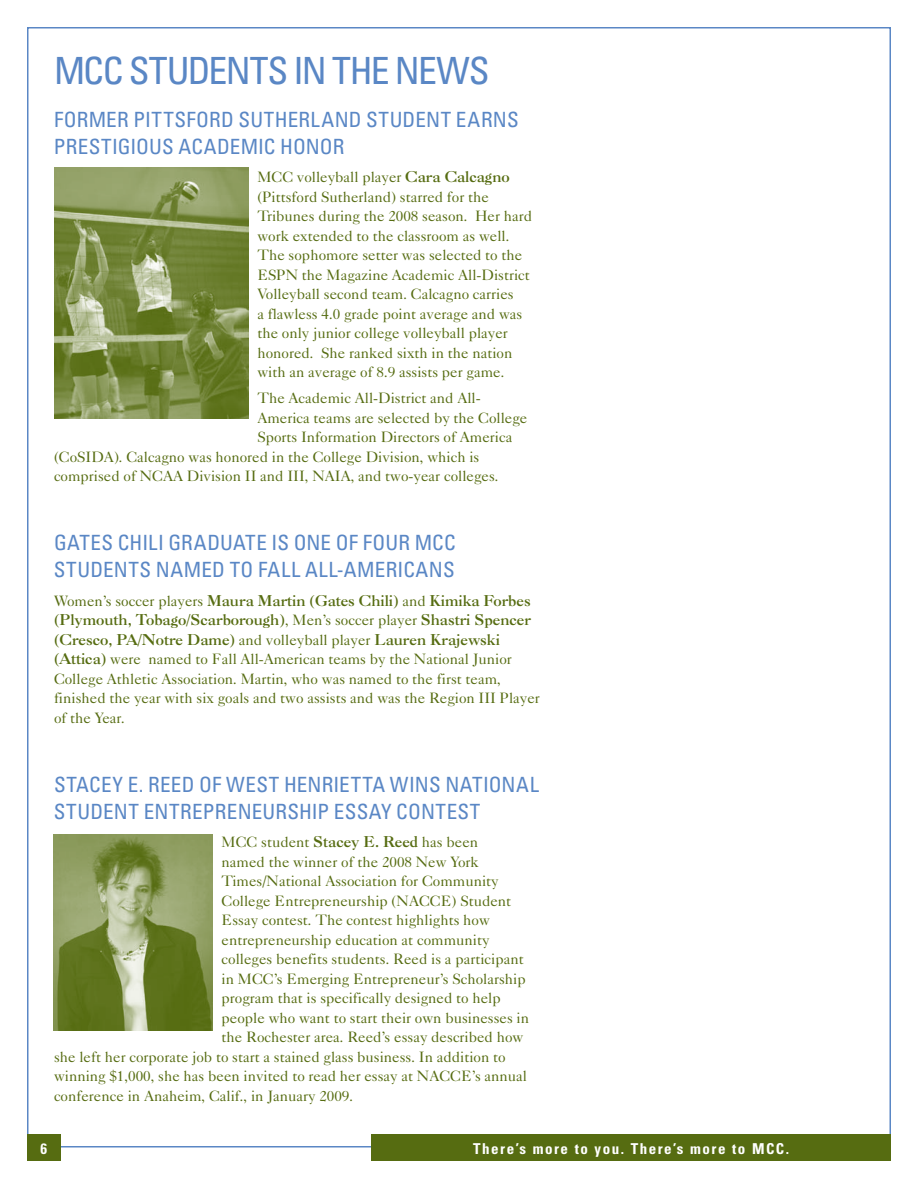
<style>
.page{position:relative;width:918px;height:1188px;background:#fff}
.page>*{position:absolute;margin:0;border:0;box-sizing:border-box;transform-origin:0 0}
.t1{font:condensed 37.5px "Univers";letter-spacing:-.035em;color:#5a87c5}
.t2{font:condensed 21px/27px "Univers";letter-spacing:.015em;color:#5a87c5}
.t3{font:15px/19.5px "Caslon Five Forty";color:#566c11}
.t4{font:700 15px/19.5px "Caslon BT";color:#566c11;text-align:justify}
.t5{font:700 condensed 15px "Univers";letter-spacing:.1em;color:#fff}
.s1{font-family:"Caslon BT";font-weight:700}
.s2{font-family:"Caslon Five Forty";font-weight:400}
</style>
<div class="page">
<div style="left:27px;top:1134px;width:34px;height:27px;background:#566c11"></div>
<div style="left:371px;top:1134px;width:520px;height:27px;background:#566c11"></div>
<img style="left:54px;top:168px;width:194px;height:250px">
<img style="left:54px;top:834px;width:159px;height:196px">
<h1 class="t1" style="left:54px;top:47px;width:437px">MCC STUDENTS IN THE NEWS</h1>
<h2 class="t2" style="left:54px;top:105px;width:466px">FORMER PITTSFORD SUTHERLAND STUDENT EARNS<br>PRESTIGIOUS ACADEMIC HONOR</h2>
<p class="t3" style="left:257px;top:167px;width:276px">MCC volleyball player <span class="s1">Cara Calcagno </span>(Pittsford Sutherland) starred for the Tribunes during the 2008 season. Her hard work extended to the classroom as well.<br>The sophomore setter was selected to the ESPN the Magazine Academic All-District Volleyball second team. Calcagno carries<br>a flawless 4.0 grade point average and was the only junior college volleyball player honored. She ranked sixth in the nation with an average of 8.9 assists per game.</p>
<p class="t3" style="left:257px;top:388px;width:225px">The Academic All-District and All-</p>
<p class="t3" style="left:257px;top:408px;width:271px">America teams are selected by the College</p>
<p class="t3" style="left:257px;top:427px;width:256px">Sports Information Directors of America</p>
<p class="t3" style="left:54px;top:447px;width:427px">(CoSIDA). Calcagno was honored in the College Division, which is</p>
<p class="t3" style="left:54px;top:466px;width:446px">comprised of NCAA Division II and III, NAIA, and two-year colleges.</p>
<h2 class="t2" style="left:54px;top:529px;width:403px">GATES CHILI GRADUATE IS ONE OF FOUR MCC<br>STUDENTS NAMED TO FALL ALL-AMERICANS</h2>
<p class="t4" style="left:54px;top:590px;width:478px"><span class="s2">Women’s soccer players</span> Maura Martin (Gates Chili) <span class="s2">and</span> Kimika Forbes (Plymouth, Tobago/Scarborough)<span class="s2">, Men’s soccer player</span> Shastri Spencer (Cresco, PA/Notre Dame) <span class="s2">and volleyball player</span> Lauren Krajewski</p>
<p class="t3" style="left:54px;top:649px;width:487px"><span class="s1">(Attica)</span> were named to Fall All-American teams by the National Junior College Athletic Association. Martin, who was named to the first team, finished the year with six goals and two assists and was the Region III Player of the Year.</p>
<h2 class="t2" style="left:54px;top:770px;width:487px">STACEY E. REED OF WEST HENRIETTA WINS NATIONAL<br>STUDENT ENTREPRENEURSHIP ESSAY CONTEST</h2>
<p class="t3" style="left:222px;top:832px;width:258px">MCC student <span class="s1">Stacey E. Reed</span> has been</p>
<p class="t3" style="left:222px;top:851px;width:259px">named the winner of the 2008 New York</p>
<p class="t3" style="left:222px;top:871px;width:279px">Times/National Association for Community</p>
<p class="t3" style="left:222px;top:890px;width:291px">College Entrepreneurship (NACCE) Student</p>
<p class="t3" style="left:222px;top:910px;width:270px">Essay contest. The contest highlights how</p>
<p class="t3" style="left:222px;top:929px;width:269px">entrepreneurship education at community</p>
<p class="t3" style="left:222px;top:949px;width:304px">colleges benefits students. Reed is a participant</p>
<p class="t3" style="left:222px;top:968px;width:306px">in MCC’s Emerging Entrepreneur’s Scholarship</p>
<p class="t3" style="left:222px;top:988px;width:281px">program that is specifically designed to help</p>
<p class="t3" style="left:222px;top:1007px;width:309px">people who want to start their own businesses in</p>
<p class="t3" style="left:222px;top:1027px;width:303px">the Rochester area. Reed’s essay described how</p>
<p class="t3" style="left:54px;top:1046px;width:453px">she left her corporate job to start a stained glass business. In addition to</p>
<p class="t3" style="left:54px;top:1066px;width:475px">winning $1,000, she has been invited to read her essay at NACCE’s annual</p>
<p class="t3" style="left:54px;top:1085px;width:301px">conference in Anaheim, Calif., in January 2009.</p>
<p class="t5" style="left:41px;top:1140px;width:8px">6</p>
<p class="t5" style="left:473px;top:1140px;width:317px">There’s more to you. There’s more to MCC.</p>
</div>
